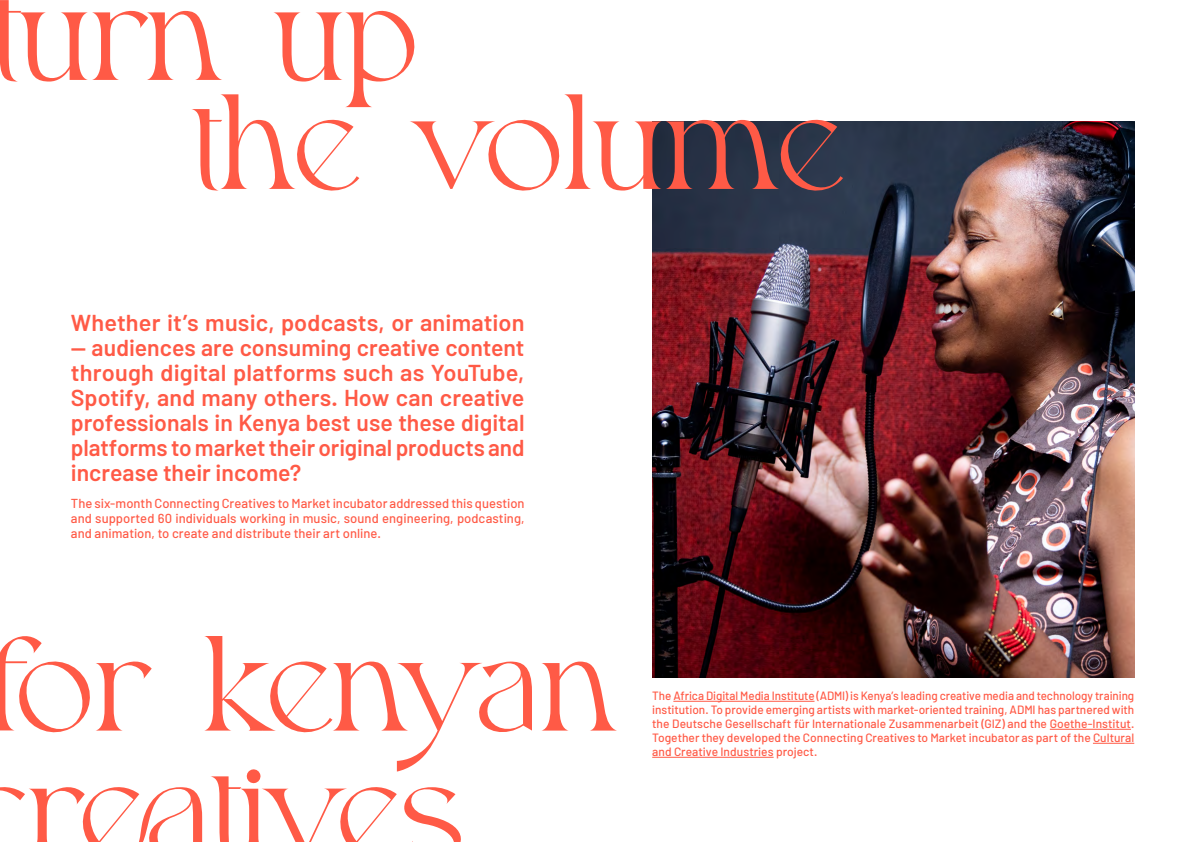
<style>
.page{position:relative;width:1191px;height:842px;background:#fff}
.page>*{position:absolute;margin:0;border:0;box-sizing:border-box;transform-origin:0 0}
.t1{font:135.3px "Roxie Rossa";letter-spacing:-.03em;color:#ff5a46}
.t2{font:600 23px/25px "Barlow";color:#ff5a46;text-align:justify}
.t3{font:500 13px/15px "Barlow";color:#ff5a46;text-align:justify}
.t4{font:500 12px/14px "Barlow";letter-spacing:.005em;color:#ff5a46;text-align:justify}
</style>
<div class="page">
<hr style="left:673px;top:701px;width:141px;height:1px;background:#ff5a46">
<hr style="left:1049px;top:729px;width:82px;height:1px;background:#ff5a46">
<hr style="left:1093px;top:743px;width:41px;height:1px;background:#ff5a46">
<hr style="left:652px;top:757px;width:121px;height:1px;background:#ff5a46">
<img style="left:652px;top:122px;width:482px;height:555px">
<h1 class="t1" style="left:-8px;top:-49px;width:428px">turn up</h1>
<h1 class="t1" style="left:193px;top:60px;width:654px">the volume</h1>
<h2 class="t2" style="left:71px;top:309px;width:455px">Whether it’s music, podcasts, or animation</h2>
<p class="t2" style="left:71px;top:334px;width:455px">— audiences are consuming creative content through digital platforms such as YouTube, Spotify, and many others. How can creative professionals in Kenya best use these digital platforms to market their original products and increase their income?</p>
<p class="t3" style="left:71px;top:495px;width:455px">The six-month Connecting Creatives to Market incubator addressed this question and supported 60 individuals working in music, sound engineering, podcasting, and animation, to create and distribute their art online.</p>
<h1 class="t1" style="left:-15px;top:602px;width:634px">for kenyan</h1>
<h1 class="t1" style="left:26px;top:728px;width:440px">reatives</h1>
<p class="t4" style="left:652px;top:689px;width:483px">The Africa Digital Media Institute (ADMI) is Kenya’s leading creative media and technology training institution. To provide emerging artists with market-oriented training, ADMI has partnered with the Deutsche Gesellschaft für Internationale Zusammenarbeit (GIZ) and the Goethe-Institut.<br>Together they developed the Connecting Creatives to Market incubator as part of the Cultural and Creative Industries project.</p>
</div>
